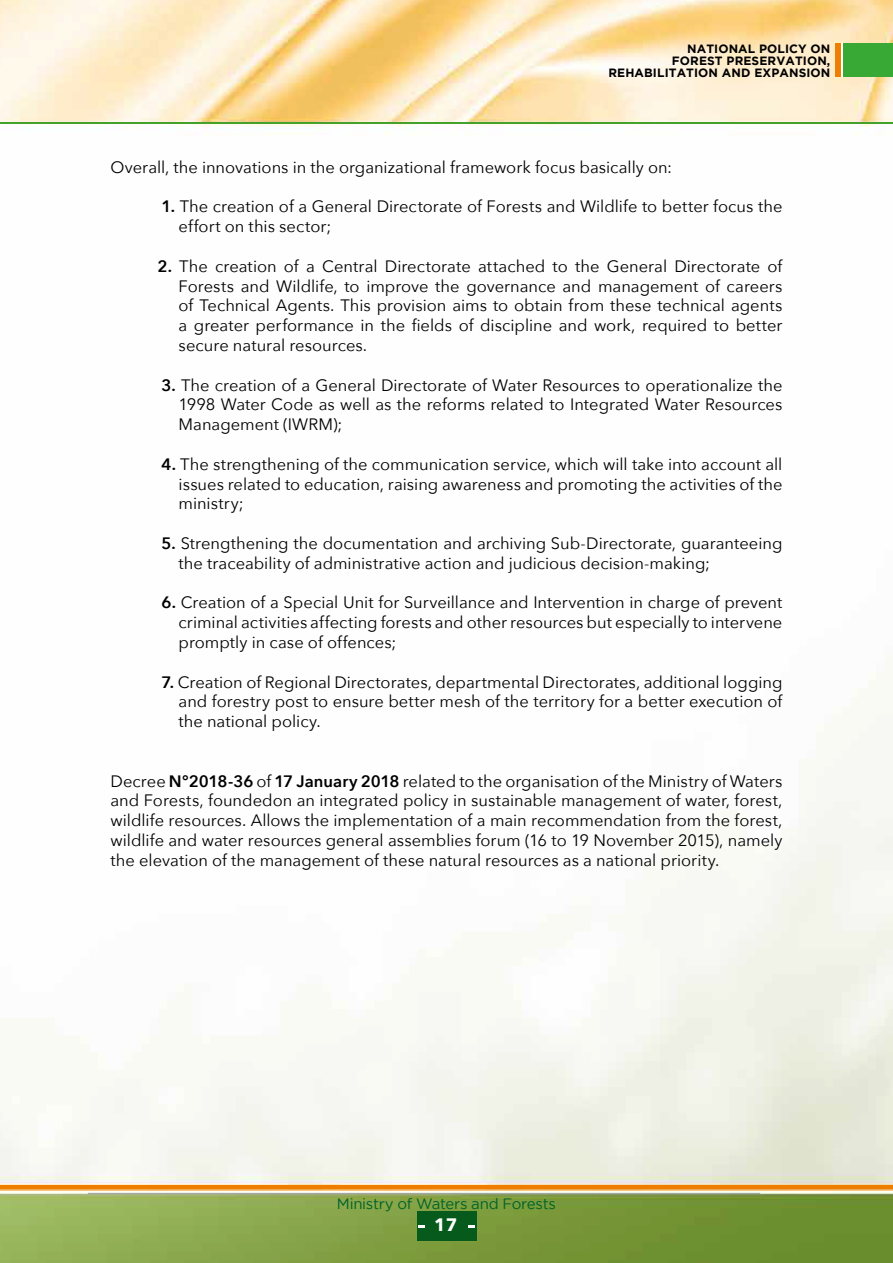
<style>
.page{position:relative;width:893px;height:1263px;background:#fff}
.page>*{position:absolute;margin:0;border:0;box-sizing:border-box;transform-origin:0 0}
.t1{font:700 18px "Avenir Next";color:#fff}
.t2{font:16.5px/19.8px "Avenir Next";color:#000;text-align:justify}
.t3{font:15px "Gotham";letter-spacing:-.015em;color:#006325}
.t4{font:700 12px/12px "Gotham";letter-spacing:.01em;color:#000;text-align:right}
.s1{font-weight:600}
</style>
<div class="page">
<img style="left:0;top:0;width:893px;height:1263px">
<hr style="left:0;top:122px;width:893px;height:1px;background:#44a12b">
<hr style="left:88px;top:1193px;width:672px;height:1px;background:#9c9e9f">
<div style="left:417px;top:1211px;width:59px;height:30px;background:#055a1c"></div>
<svg style="left:835px;top:43px;width:7px;height:34px"></svg>
<div style="left:842px;top:43px;width:20px;height:34px;background:#39a935"></div>
<div style="left:844px;top:43px;width:49px;height:34px;background:#39a935"></div>
<hr style="left:0;top:1185px;width:893px;height:4px;background:#ee7d00">
<svg style="left:418px;top:1225px;width:7px;height:3px"></svg>
<svg style="left:468px;top:1225px;width:7px;height:3px"></svg>
<p class="t4" style="left:608px;top:42px;width:223px">NATIONAL POLICY ON<br>FOREST PRESERVATION,<br>REHABILITATION AND EXPANSION</p>
<p class="t2" style="left:111px;top:156px;width:563px">Overall, the innovations in the organizational framework focus basically on:</p>
<p class="t2" style="left:179px;top:196px;width:605px;text-indent:-17px"><span class="s1">1.</span> The creation of a General Directorate of Forests and Wildlife to better focus the effort on this sector;</p>
<p class="t2" style="left:179px;top:255px;width:605px;text-indent:-21px"><span class="s1">2.</span> The creation of a Central Directorate attached to the General Directorate of Forests and Wildlife, to improve the governance and management of careers of Technical Agents. This provision aims to obtain from these technical agents a greater performance in the fields of discipline and work, required to better secure natural resources.</p>
<p class="t2" style="left:179px;top:374px;width:605px;text-indent:-17px"><span class="s1">3.</span> The creation of a General Directorate of Water Resources to operationalize the 1998 Water Code as well as the reforms related to Integrated Water Resources Management (IWRM);</p>
<p class="t2" style="left:179px;top:453px;width:605px;text-indent:-17px"><span class="s1">4.</span> The strengthening of the communication service, which will take into account all issues related to education, raising awareness and promoting the activities of the ministry;</p>
<p class="t2" style="left:179px;top:533px;width:605px;text-indent:-17px"><span class="s1">5.</span> Strengthening the documentation and archiving Sub-Directorate, guaranteeing the traceability of administrative action and judicious decision-making;</p>
<p class="t2" style="left:179px;top:592px;width:605px;text-indent:-17px"><span class="s1">6.</span> Creation of a Special Unit for Surveillance and Intervention in charge of prevent criminal activities affecting forests and other resources but especially to intervene promptly in case of offences;</p>
<p class="t2" style="left:179px;top:671px;width:605px;text-indent:-17px"><span class="s1">7.</span> Creation of Regional Directorates, departmental Directorates, additional logging and forestry post to ensure better mesh of the territory for a better execution of the national policy.</p>
<p class="t2" style="left:111px;top:770px;width:673px">Decree <span class="s1">N°2018-36</span> of <span class="s1">17 January 2018</span> related to the organisation of the Ministry of Waters and Forests, foundedon an integrated policy in sustainable management of water, forest, wildlife resources. Allows the implementation of a main recommendation from the forest, wildlife and water resources general assemblies forum (16 to 19 November 2015), namely the elevation of the management of these natural resources as a national priority.</p>
<p class="t3" style="left:337px;top:1195px;width:221px">Ministry of Waters and Forests</p>
<p class="t1" style="left:434px;top:1209px;width:25px">17</p>
</div>
